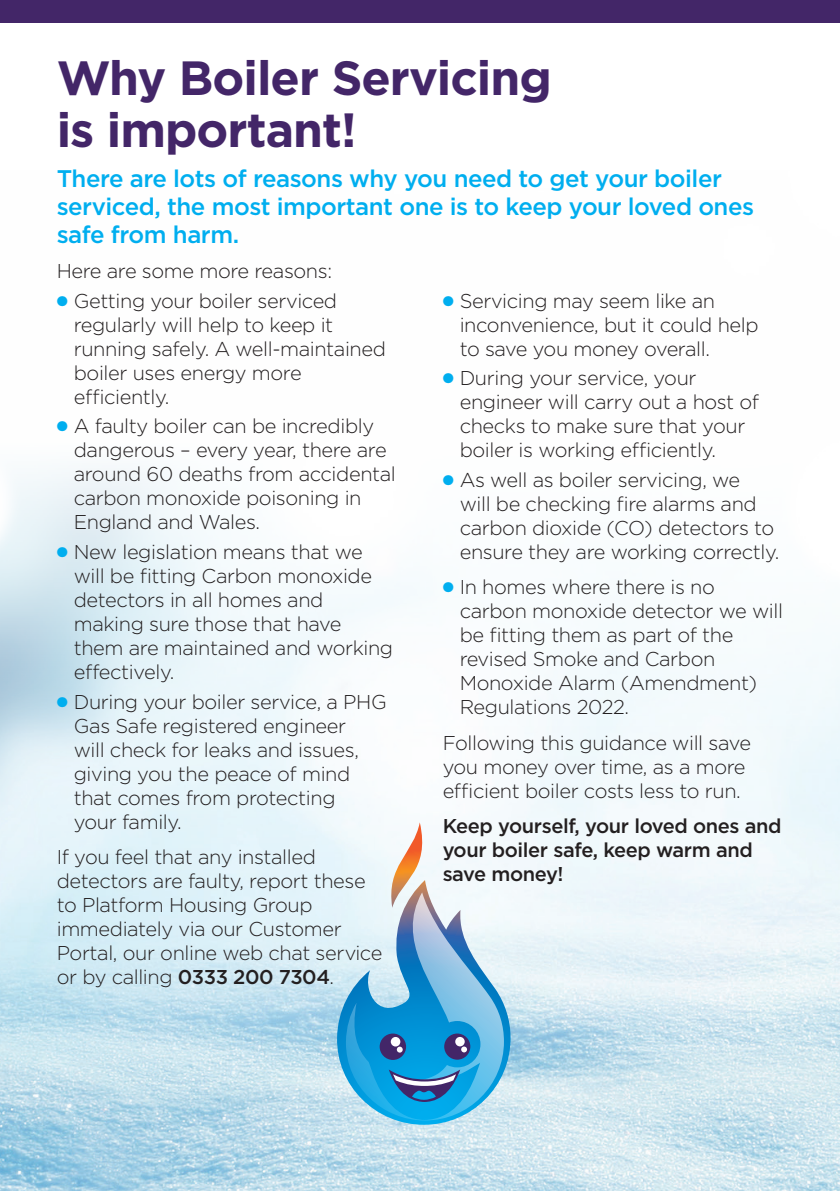
<style>
.page{position:relative;width:840px;height:1191px;background:#fff}
.page>*{position:absolute;margin:0;border:0;box-sizing:border-box;transform-origin:0 0}
.t1{font:700 48px/52px "Gotham";letter-spacing:-.02em;color:#432668}
.t2{font:500 24px/28px "Gotham";letter-spacing:-.02em;color:#00aeef}
.t3{font:300 20px/24px "Gotham";letter-spacing:-.02em;color:#231f20}
.t4{font:500 20px/24px "Gotham";letter-spacing:-.02em;color:#231f20}
.s1{color:#00aeef}
.s2{font-weight:500}
</style>
<div class="page">
<svg style="left:839px;top:643px;width:1px;height:548px"></svg>
<img style="left:0;top:468px;width:839px;height:723px">
<div style="left:0;top:0;width:839px;height:23px;background:#432668"></div>
<svg style="left:336px;top:822px;width:174px;height:302px"></svg>
<svg style="left:346px;top:892px;width:157px;height:228px"></svg>
<p class="t1" style="left:57px;top:52px;width:496px">Why Boiler Servicing is important!</p>
<p class="t2" style="left:57px;top:164px;width:698px">There are lots of reasons why you need to get your boiler serviced, the most important one is to keep your loved ones safe from harm.</p>
<p class="t3" style="left:57px;top:258px;width:277px">Here are some more reasons:</p>
<p class="t3" style="left:74px;top:288px;width:313px;text-indent:-17px"><span class="s1">●</span> Getting your boiler serviced regularly will help to keep it running safely. A well-maintained boiler uses energy more efficiently.</p>
<p class="t3" style="left:74px;top:413px;width:323px;text-indent:-17px"><span class="s1">●</span> A faulty boiler can be incredibly dangerous – every year, there are around 60 deaths from accidental carbon monoxide poisoning in<br>England and Wales.</p>
<p class="t3" style="left:74px;top:539px;width:321px;text-indent:-17px"><span class="s1">●</span> New legislation means that we will be fitting Carbon monoxide detectors in all homes and making sure those that have them are maintained and working effectively.</p>
<p class="t3" style="left:74px;top:689px;width:314px;text-indent:-17px"><span class="s1">●</span> During your boiler service, a PHG<br>Gas Safe registered engineer<br>will check for leaks and issues, giving you the peace of mind that comes from protecting<br>your family.</p>
<p class="t3" style="left:57px;top:844px;width:327px">If you feel that any installed detectors are faulty, report these to Platform Housing Group immediately via our Customer<br>Portal, our online web chat service or by calling <span class="s2">0333 200 7304</span>.</p>
<p class="t3" style="left:459px;top:288px;width:300px;text-indent:-17px"><span class="s1">●</span> Servicing may seem like an inconvenience, but it could help to save you money overall.</p>
<p class="t3" style="left:459px;top:365px;width:301px;text-indent:-17px"><span class="s1">●</span> During your service, your engineer will carry out a host of checks to make sure that your boiler is working efficiently.</p>
<p class="t3" style="left:459px;top:467px;width:321px;text-indent:-17px"><span class="s1">●</span> As well as boiler servicing, we<br>will be checking fire alarms and carbon dioxide (CO) detectors to ensure they are working correctly.</p>
<p class="t3" style="left:459px;top:575px;width:324px;text-indent:-17px"><span class="s1">●</span> In homes where there is no carbon monoxide detector we will be fitting them as part of the revised Smoke and Carbon<br>Monoxide Alarm (Amendment)<br>Regulations 2022.</p>
<p class="t3" style="left:442px;top:730px;width:309px">Following this guidance will save you money over time, as a more efficient boiler costs less to run.</p>
<p class="t4" style="left:442px;top:813px;width:340px">Keep yourself, your loved ones and your boiler safe, keep warm and save money!</p>
</div>
